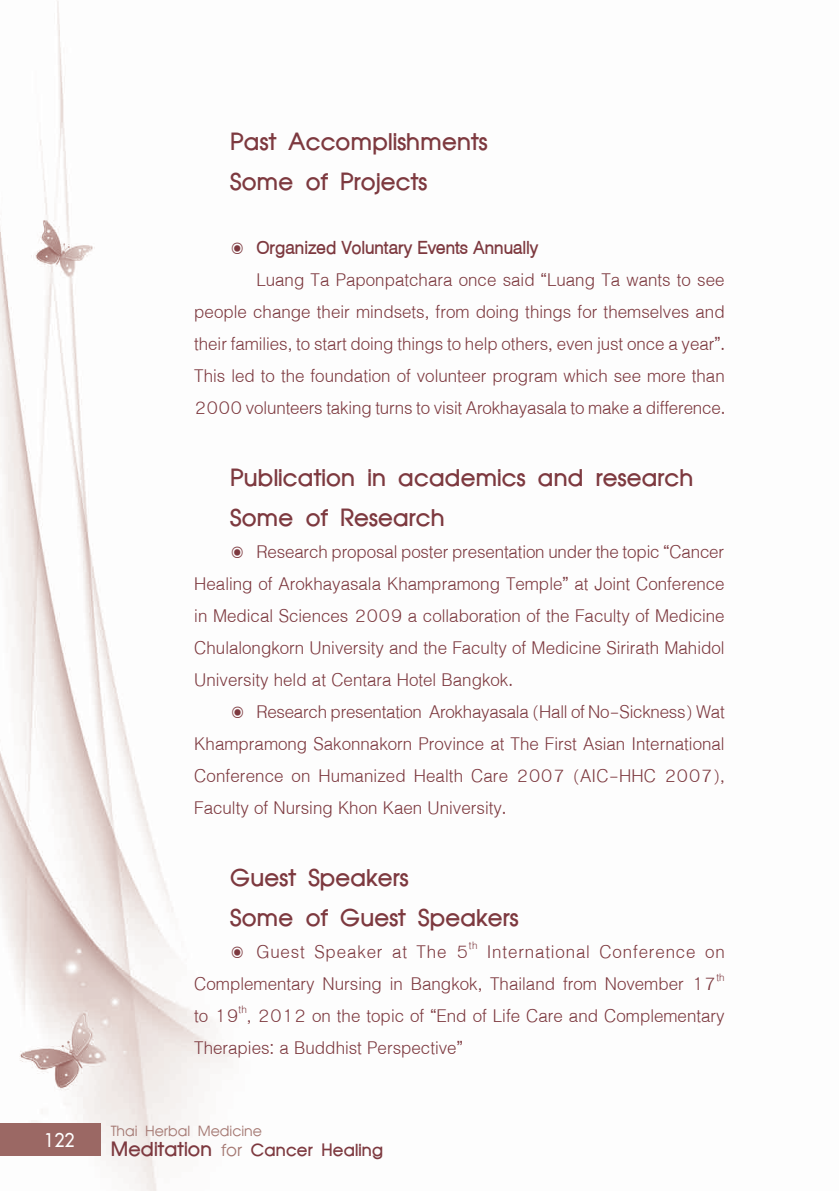
<style>
.page{position:relative;width:840px;height:1191px;background:#fff}
.page>*{position:absolute;margin:0;border:0;box-sizing:border-box;transform-origin:0 0}
.t1{font:36px/40px "DS Ka Mon Bold";color:#7d393f}
.t2{font:28px/32px "UPC Vanila";color:#7d393f;text-align:justify}
.t3{font:28px "UPC Vanila Bold";color:#7d393f}
.t4{font:26px "DS Ka Mon Bold";color:#7d393f}
.t5{font:26px "PSL Kittithada Bold";color:#fff}
.t6{font:22px "DS Ka Mon";color:#a57973}
.s1{font-size:30px}
.s2{font-family:"DS Ka Mon";color:#a57973}
</style>
<div class="page">
<img style="left:0;top:1px;width:232px;height:1190px">
<div style="left:0;top:1123px;width:100px;height:32px;background:#9b6864"></div>
<p class="t5" style="left:44px;top:1127px;width:32px">122</p>
<p class="t1" style="left:230px;top:122px;width:259px">Past Accomplishments<br>Some of Projects</p>
<p class="t3" style="left:230px;top:229px;width:309px">๏ Organized Voluntary Events Annually</p>
<p class="t2" style="left:194px;top:262px;width:532px;text-indent:62px">Luang Ta Paponpatchara once said “Luang Ta wants to see people change their mindsets, from doing things for themselves and their families, to start doing things to help others, even just once a year”.<br>This led to the foundation of volunteer program which see more than 2000 volunteers taking turns to visit Arokhayasala to make a difference.</p>
<p class="t1" style="left:230px;top:458px;width:464px">Publication in academics and research<br>Some of Research</p>
<p class="t2" style="left:194px;top:534px;width:531px;text-indent:36px">๏ Research proposal poster presentation under the topic “Cancer Healing of Arokhayasala Khampramong Temple” at Joint Conference in Medical Sciences 2009 a collaboration of the Faculty of Medicine Chulalongkorn University and the Faculty of Medicine Sirirath Mahidol University held at Centara Hotel Bangkok.</p>
<p class="t2" style="left:194px;top:694px;width:531px;text-indent:36px">๏ Research presentation Arokhayasala (Hall of No-Sickness) Wat Khampramong Sakonnakorn Province at The First Asian International Conference on Humanized Health Care 2007 (AIC-HHC 2007), Faculty of Nursing Khon Kaen University.</p>
<p class="t1" style="left:230px;top:858px;width:290px">Guest Speakers<br>Some of Guest Speakers</p>
<p class="t2" style="left:194px;top:934px;width:532px;text-indent:36px">๏ Guest Speaker at The 5<sup>th</sup> International Conference on Complementary Nursing in Bangkok, Thailand from November 17<sup>th </sup>to 19<sup>th</sup>, 2012 on the topic of “End of Life Care and Complementary Therapies: a Buddhist Perspective”</p>
<p class="t6" style="left:111px;top:1116px;width:153px">Thai Herbal Medicine</p>
<p class="t4" style="left:111px;top:1132px;width:274px"><span class="s1">Meditation</span> <span class="s2">for</span> Cancer Healing</p>
</div>
